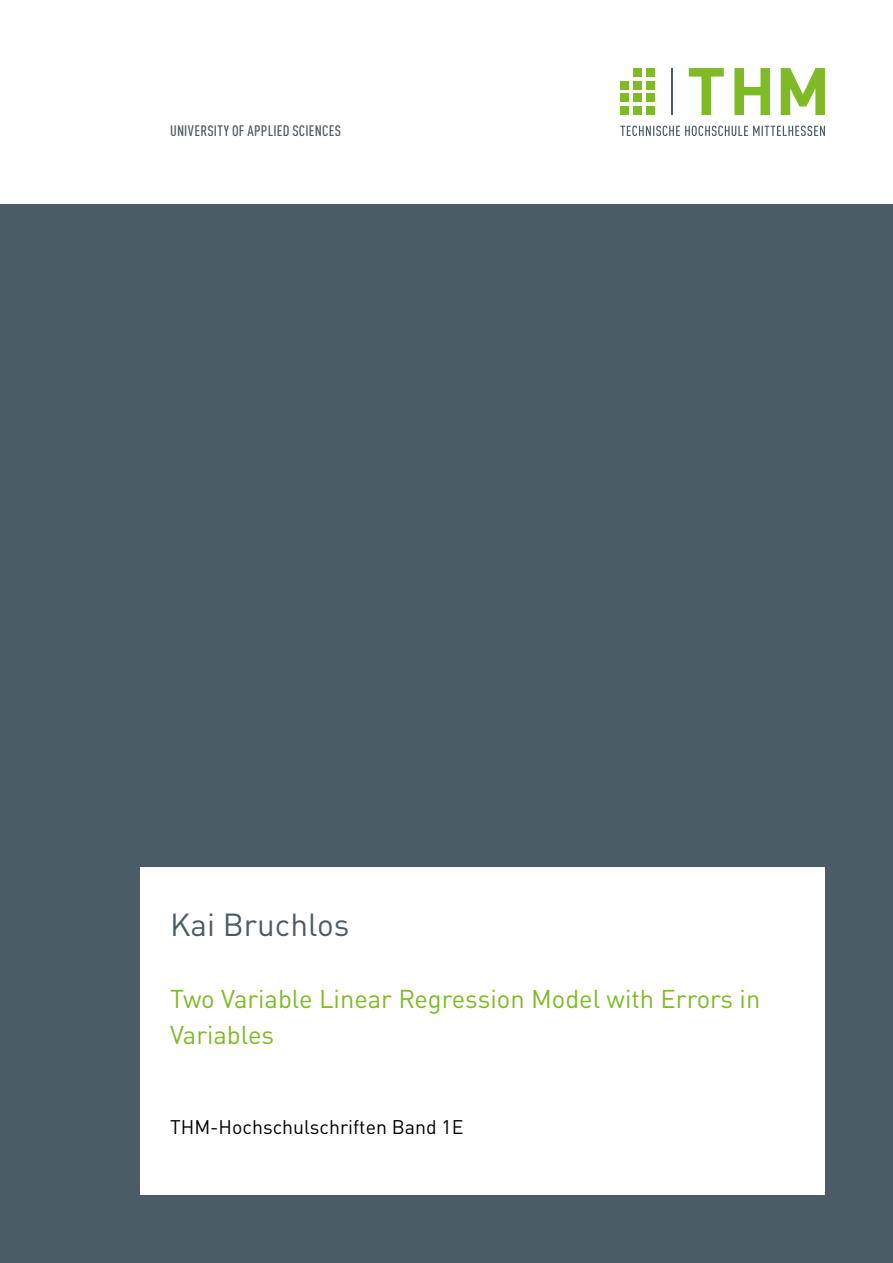
<style>
.page{position:relative;width:893px;height:1263px;background:#fff}
.page>*{position:absolute;margin:0;border:0;box-sizing:border-box;transform-origin:0 0}
.t1{font:31.5px "DIN Pro";color:#4b5c67}
.t2{font:25.5px/36px "DIN Pro";color:#80ba27}
.t3{font:19.5px "DIN Pro";color:#000}
.t4{font:500 condensed 15px "DIN Pro";letter-spacing:.015em;color:#4b5c67}
</style>
<div class="page">
<div style="left:646px;top:106px;width:9px;height:9px;background:#80ba27"></div>
<div style="left:646px;top:94px;width:9px;height:8px;background:#80ba27"></div>
<div style="left:646px;top:81px;width:9px;height:8px;background:#80ba27"></div>
<div style="left:646px;top:68px;width:9px;height:9px;background:#80ba27"></div>
<div style="left:633px;top:81px;width:9px;height:8px;background:#80ba27"></div>
<div style="left:633px;top:68px;width:9px;height:9px;background:#80ba27"></div>
<div style="left:620px;top:81px;width:9px;height:8px;background:#80ba27"></div>
<div style="left:633px;top:106px;width:9px;height:9px;background:#80ba27"></div>
<div style="left:633px;top:94px;width:9px;height:8px;background:#80ba27"></div>
<div style="left:620px;top:106px;width:9px;height:9px;background:#80ba27"></div>
<div style="left:620px;top:94px;width:9px;height:8px;background:#80ba27"></div>
<svg style="left:689px;top:68px;width:35px;height:47px"></svg>
<svg style="left:734px;top:68px;width:36px;height:47px"></svg>
<svg style="left:781px;top:68px;width:44px;height:47px"></svg>
<svg style="left:620px;top:126px;width:205px;height:10px"></svg>
<hr style="left:671px;top:68px;width:1px;height:47px;background:#4b5c67">
<div style="left:0;top:204px;width:893px;height:1059px;background:#4b5c67"></div>
<div style="left:140px;top:867px;width:685px;height:328px;background:#fff"></div>
<p class="t4" style="left:170px;top:120px;width:172px">UNIVERSITY OF APPLIED SCIENCES</p>
<p class="t1" style="left:170px;top:900px;width:181px">Kai Bruchlos</p>
<p class="t2" style="left:170px;top:978px;width:592px">Two Variable Linear Regression Model with Errors in<br>Variables</p>
<p class="t3" style="left:170px;top:1112px;width:295px">THM-Hochschulschriften Band 1E</p>
</div>
